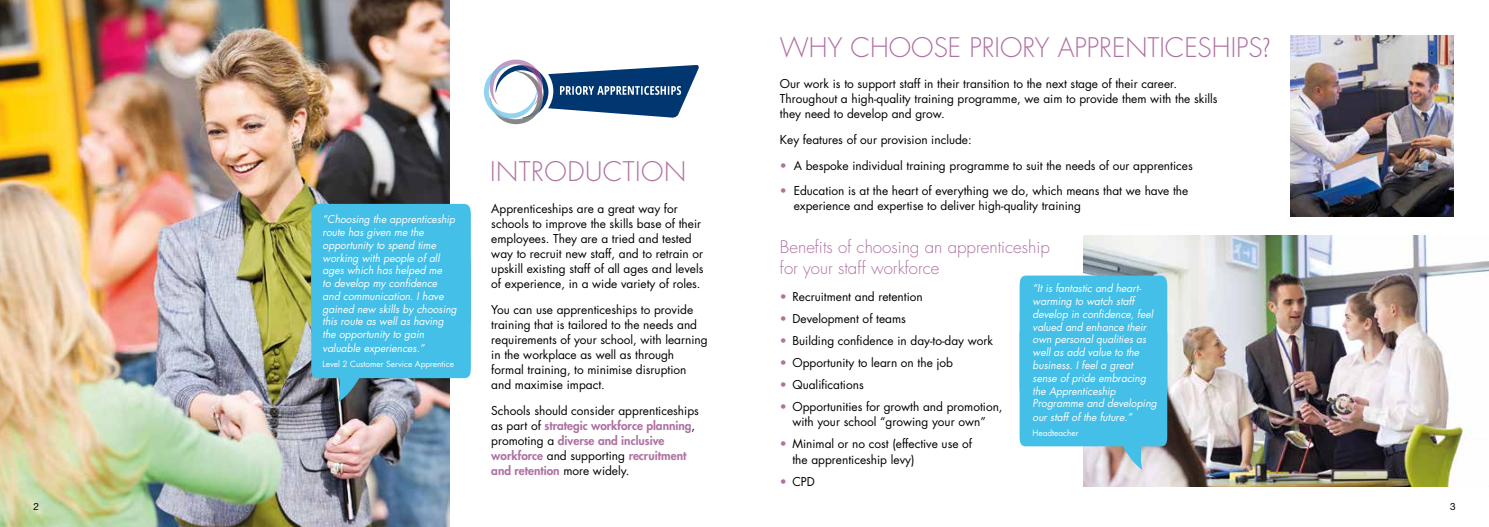
<style>
.page{position:relative;width:1489px;height:527px;background:#fff}
.page>*{position:absolute;margin:0;border:0;box-sizing:border-box;transform-origin:0 0}
.t1{font:300 26.25px "Futura";color:#af70a2}
.t2{font:300 26.25px "Futura";letter-spacing:.02em;color:#af70a2}
.t3{font:300 16.88px/20.2px "Futura";color:#af70a2}
.t4{font:11.88px/15px "Futura";color:#000}
.t5{font:italic 10.62px/12.9px "Futura";color:#fff}
.t6{font:10px "Helvetica Neue";color:#000}
.t7{font:8.25px "Futura";color:#fff}
.s1{font-weight:800;color:#af70a2}
.s2{font-family:"Gill Sans";font-size:28px}
.s3{color:#af70a2}
</style>
<div class="page">
<img style="left:0;top:0;width:449px;height:526px">
<img style="left:1290px;top:35px;width:163px;height:181px">
<img style="left:1083px;top:235px;width:405px;height:250px">
<svg style="left:311px;top:204px;width:160px;height:197px;background:#4cb8dd"></svg>
<svg style="left:1019px;top:275px;width:148px;height:194px;background:#56c2e6"></svg>
<svg style="left:484px;top:59px;width:215px;height:65px"></svg>
<p class="t5" style="left:322px;top:213px;width:136px">“Choosing the apprenticeship route has given me the opportunity to spend time working with people of all ages which has helped me<br>to develop my confidence and communication. I have gained new skills by choosing this route as well as having the opportunity to gain valuable experiences.”</p>
<p class="t7" style="left:322px;top:358px;width:133px">Level 2 Customer Service Apprentice</p>
<h1 class="t2" style="left:490px;top:156px;width:198px">INTRODUCTION</h1>
<p class="t4" style="left:491px;top:201px;width:214px">Apprenticeships are a great way for schools to improve the skills base of their employees. They are a tried and tested way to recruit new staff, and to retrain or upskill existing staff of all ages and levels of experience, in a wide variety of roles.</p>
<p class="t4" style="left:491px;top:302px;width:218px">You can use apprenticeships to provide training that is tailored to the needs and requirements of your school, with learning in the workplace as well as through formal training, to minimise disruption and maximise impact.</p>
<p class="t4" style="left:491px;top:402px;width:209px">Schools should consider apprenticeships as part of <span class="s1">strategic workforce planning</span>, promoting a <span class="s1">diverse and inclusive workforce</span> and supporting <span class="s1">recruitment and retention</span> more widely.</p>
<h1 class="t1" style="left:780px;top:31px;width:492px">WHY CHOOSE PRIORY APPRENTICESHIPS<span class="s2">?</span></h1>
<p class="t4" style="left:780px;top:76px;width:439px">Our work is to support staff in their transition to the next stage of their career.<br>Throughout a high-quality training programme, we aim to provide them with the skills they need to develop and grow.</p>
<p class="t4" style="left:780px;top:132px;width:193px">Key features of our provision include:</p>
<p class="t4" style="left:780px;top:158px;width:414px"><span class="s3">•</span> A bespoke individual training programme to suit the needs of our apprentices</p>
<p class="t4" style="left:793px;top:183px;width:396px;text-indent:-14px"><span class="s3">•</span> Education is at the heart of everything we do, which means that we have the experience and expertise to deliver high-quality training</p>
<h2 class="t3" style="left:780px;top:237px;width:271px">Benefits of choosing an apprenticeship for your staff workforce</h2>
<p class="t4" style="left:780px;top:289px;width:144px"><span class="s3">•</span> Recruitment and retention</p>
<p class="t4" style="left:780px;top:311px;width:127px"><span class="s3">•</span> Development of teams</p>
<p class="t4" style="left:780px;top:333px;width:215px"><span class="s3">•</span> Building confidence in day-to-day work</p>
<p class="t4" style="left:780px;top:355px;width:175px"><span class="s3">•</span> Opportunity to learn on the job</p>
<p class="t4" style="left:780px;top:377px;width:85px"><span class="s3">•</span> Qualifications</p>
<p class="t4" style="left:780px;top:399px;width:224px;text-align:center"><span class="s3">•</span> Opportunities for growth and promotion, with your school “growing your own”</p>
<p class="t4" style="left:792px;top:436px;width:181px;text-indent:-13px"><span class="s3">•</span> Minimal or no cost (effective use of the apprenticeship levy)</p>
<p class="t4" style="left:780px;top:473px;width:37px"><span class="s3">•</span> CPD</p>
<p class="t5" style="left:1032px;top:282px;width:126px">“It is fantastic and heart&shy;warming to watch staff develop in confidence, feel valued and enhance their own personal qualities as well as add value to the business. I feel a great sense of pride embracing the Apprenticeship<br>Programme and developing our staff of the future.”</p>
<p class="t7" style="left:1032px;top:427px;width:48px">Headteacher</p>
<p class="t6" style="left:33px;top:500px;width:7px">2</p>
<p class="t6" style="left:1449px;top:500px;width:7px">3</p>
</div>
